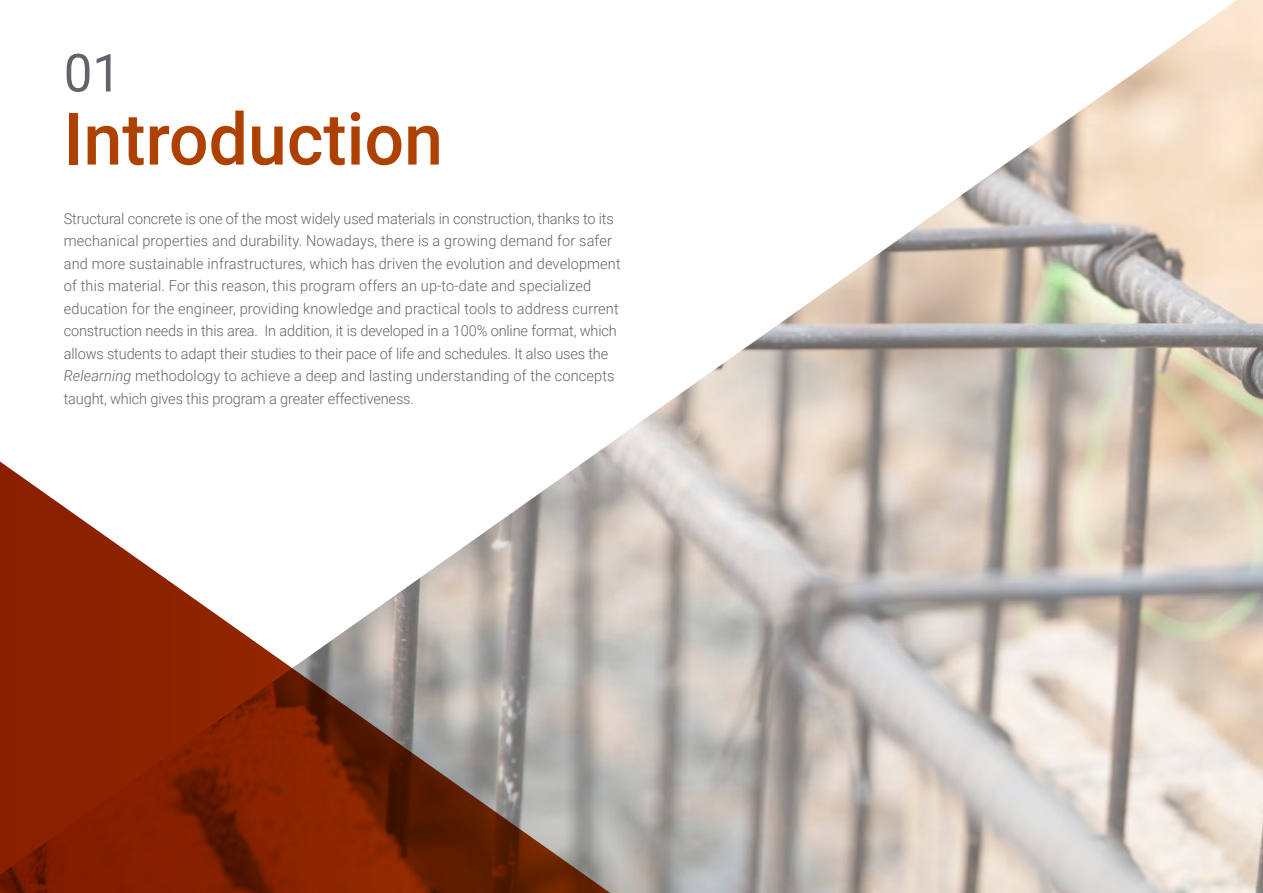
<style>
.page{position:relative;width:1263px;height:893px;background:#fff}
.page>*{position:absolute;margin:0;border:0;box-sizing:border-box;transform-origin:0 0}
.t1{font:500 72px "Roboto";color:#ae4000}
.t2{font:52.5px "Roboto";color:#61646a}
.t3{font:300 15px/22.5px "Roboto";letter-spacing:.01em;color:#61646a}
.s1{font-style:italic}
</style>
<div class="page">
<img style="left:607px;top:0;width:656px;height:893px">
<svg style="left:0;top:446px;width:640px;height:447px"></svg>
<h2 class="t2" style="left:64px;top:36px;width:59px">01</h2>
<h1 class="t1" style="left:64px;top:89px;width:381px">Introduction</h1>
<p class="t3" style="left:64px;top:207px;width:558px">Structural concrete is one of the most widely used materials in construction, thanks to its mechanical properties and durability. Nowadays, there is a growing demand for safer and more sustainable infrastructures, which has driven the evolution and development of this material. For this reason, this program offers an up-to-date and specialized education for the engineer, providing knowledge and practical tools to address current construction needs in this area. In addition, it is developed in a 100% online format, which allows students to adapt their studies to their pace of life and schedules. It also uses the <span class="s1">Relearning</span> methodology to achieve a deep and lasting understanding of the concepts taught, which gives this program a greater effectiveness.</p>
</div>
